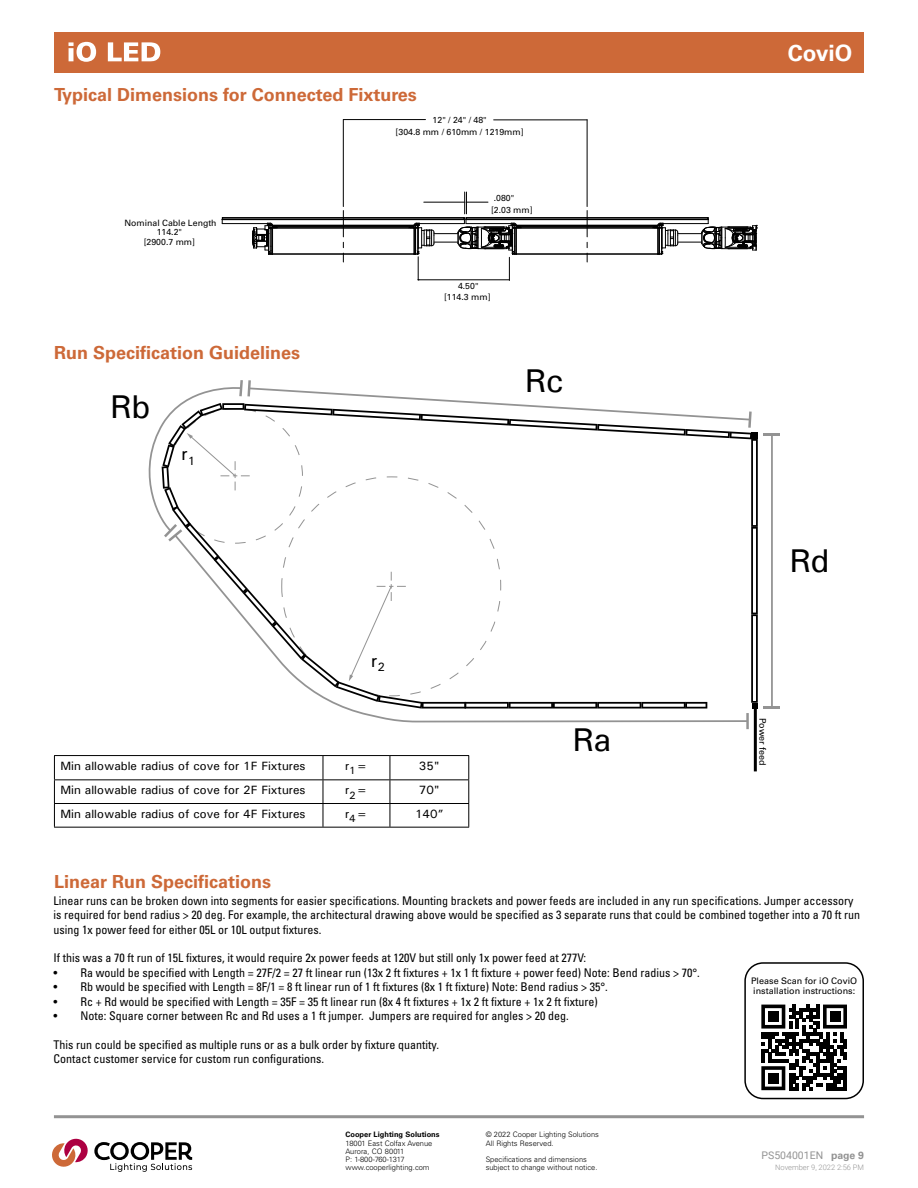
<style>
.page{position:relative;width:918px;height:1188px;background:#fff}
.page>*{position:absolute;margin:0;border:0;box-sizing:border-box;transform-origin:0 0}
.t1{font:500 33px "Univers";color:#000}
.t2{font:700 22.5px "Univers LT Std";color:#fff}
.t3{font:700 18px "Univers LT Std";color:#cd6938}
.t4{font:500 18px "Univers";color:#000}
.t5{font:condensed 12px/14.4px "Univers LT Std";color:#000}
.t6{font:500 12px "Univers";color:#000}
.t7{font:10.5px "Roboto";color:#939393}
.t8{font:9px/10.5px "Univers LT Std";color:#000}
.t9{font:8.7px/12px "Univers LT Std";color:#000;text-align:center}
.t10{font:300 7.5px/8.2px "Univers LT Std";color:#000}
.t11{font:700 7.5px "Univers LT Std";color:#000}
.t12{font:300 7.5px "Roboto";color:#939393}
.s1{font-family:"Univers LT Std";font-weight:700}
</style>
<div class="page">
<div style="left:54px;top:32px;width:810px;height:41px;background:#cd6938"></div>
<hr style="left:54px;top:1115px;width:810px;height:3px;background:#939393">
<svg style="left:52px;top:1138px;width:140px;height:34px"></svg>
<svg style="left:587px;top:211px;width:1px;height:51px"></svg>
<svg style="left:343px;top:211px;width:1px;height:51px"></svg>
<hr style="left:494px;top:120px;width:93px;height:1px;background:#000">
<hr style="left:343px;top:119px;width:82px;height:1px;background:#000">
<hr style="left:587px;top:120px;width:1px;height:87px;background:#000">
<hr style="left:343px;top:120px;width:1px;height:87px;background:#000">
<hr style="left:273px;top:226px;width:141px;height:1px;background:#000">
<hr style="left:516px;top:226px;width:142px;height:1px;background:#000">
<hr style="left:222px;top:223px;width:48px;height:1px;background:#000">
<hr style="left:272px;top:225px;width:143px;height:1px;background:#000">
<hr style="left:272px;top:254px;width:142px;height:1px;background:#000">
<hr style="left:272px;top:228px;width:142px;height:1px;background:#000">
<hr style="left:516px;top:225px;width:142px;height:1px;background:#000">
<hr style="left:516px;top:254px;width:142px;height:1px;background:#000">
<hr style="left:516px;top:228px;width:142px;height:1px;background:#000">
<hr style="left:466px;top:217px;width:242px;height:1px;background:#000">
<hr style="left:466px;top:218px;width:242px;height:1px;background:#000">
<hr style="left:466px;top:219px;width:242px;height:1px;background:#000">
<hr style="left:223px;top:217px;width:241px;height:1px;background:#000">
<hr style="left:223px;top:218px;width:241px;height:1px;background:#000">
<hr style="left:223px;top:219px;width:241px;height:1px;background:#000">
<hr style="left:276px;top:227px;width:135px;height:1px;background:#000">
<hr style="left:520px;top:227px;width:135px;height:1px;background:#000">
<svg style="left:252px;top:223px;width:26px;height:32px"></svg>
<svg style="left:652px;top:217px;width:105px;height:38px"></svg>
<svg style="left:408px;top:192px;width:114px;height:88px"></svg>
<svg style="left:149px;top:380px;width:609px;height:341px"></svg>
<hr style="left:746px;top:713px;width:3px;height:16px;background:#939393">
<hr style="left:771px;top:434px;width:2px;height:273px;background:#939393">
<svg style="left:764px;top:433px;width:16px;height:2px"></svg>
<hr style="left:764px;top:706px;width:16px;height:3px;background:#939393">
<hr style="left:54px;top:755px;width:269px;height:1px;background:#000">
<hr style="left:323px;top:755px;width:67px;height:1px;background:#000">
<hr style="left:390px;top:755px;width:79px;height:1px;background:#000">
<hr style="left:54px;top:779px;width:269px;height:1px;background:#000">
<hr style="left:323px;top:779px;width:67px;height:1px;background:#000">
<hr style="left:390px;top:779px;width:79px;height:1px;background:#000">
<hr style="left:54px;top:803px;width:269px;height:1px;background:#000">
<svg style="left:54px;top:756px;width:1px;height:71px"></svg>
<hr style="left:323px;top:803px;width:67px;height:1px;background:#000">
<svg style="left:323px;top:756px;width:1px;height:71px"></svg>
<hr style="left:390px;top:803px;width:79px;height:1px;background:#000">
<svg style="left:390px;top:756px;width:1px;height:71px"></svg>
<svg style="left:468px;top:756px;width:1px;height:71px"></svg>
<hr style="left:54px;top:827px;width:269px;height:1px;background:#000">
<hr style="left:323px;top:827px;width:67px;height:1px;background:#000">
<hr style="left:390px;top:827px;width:79px;height:1px;background:#000">
<hr style="left:754px;top:705px;width:3px;height:66px;background:#000">
<div style="left:744px;top:962px;width:120px;height:137px;border:2px solid #000;border-radius:18px"></div>
<svg style="left:761px;top:1005px;width:86px;height:85px"></svg>
<div style="left:768px;top:1011px;width:10px;height:11px;background:#000"></div>
<div style="left:830px;top:1011px;width:10px;height:11px;background:#000"></div>
<div style="left:768px;top:1073px;width:10px;height:10px;background:#000"></div>
<svg style="left:69px;top:42px;width:91px;height:20px"></svg>
<h3 class="t3" style="left:54px;top:84px;width:364px">Typical Dimensions for Connected Fixtures</h3>
<p class="t9" style="left:396px;top:114px;width:130px">12" / 24" / 48"<br>[304.8 mm / 610mm / 1219mm]</p>
<p class="t9" style="left:124px;top:218px;width:94px;line-height:9.4px">Nominal Cable Length<br>114.2"</p>
<p class="t9" style="left:144px;top:236px;width:53px">[2900.7 mm]</p>
<h3 class="t3" style="left:54px;top:343px;width:248px">Run Specification Guidelines</h3>
<h1 class="t1" style="left:110px;top:385px;width:42px">Rb</h1>
<h3 class="t4" style="left:182px;top:442px;width:15px">r<sub>1</sub></h3>
<p class="t9" style="left:491px;top:192px;width:43px;text-align:left;text-indent:3px">.080" [2.03 mm]</p>
<p class="t9" style="left:444px;top:281px;width:48px;line-height:10.6px">4.50" [114.3 mm]</p>
<h1 class="t1" style="left:525px;top:360px;width:40px">Rc</h1>
<h3 class="t4" style="left:371px;top:649px;width:15px">r<sub>2</sub></h3>
<p class="t6" style="left:60px;top:758px;width:247px">Min allowable radius of cove for 1F Fixtures</p>
<p class="t6" style="left:345px;top:758px;width:24px">r<sub>1</sub>=</p>
<p class="t6" style="left:419px;top:758px;width:23px">35"</p>
<p class="t6" style="left:60px;top:782px;width:247px">Min allowable radius of cove for 2F Fixtures</p>
<p class="t6" style="left:345px;top:782px;width:24px">r<sub>2</sub>=</p>
<p class="t6" style="left:419px;top:782px;width:23px">70"</p>
<p class="t6" style="left:60px;top:806px;width:247px">Min allowable radius of cove for 4F Fixtures</p>
<p class="t6" style="left:345px;top:806px;width:24px">r<sub>4</sub>=</p>
<p class="t6" style="left:415px;top:806px;width:30px">140”</p>
<h3 class="t3" style="left:54px;top:871px;width:219px">Linear Run Specifications</h3>
<h1 class="t1" style="left:572px;top:719px;width:40px">Ra</h1>
<h2 class="t2" style="left:788px;top:40px;width:66px">CoviO</h2>
<h1 class="t1" style="left:789px;top:540px;width:42px">Rd</h1>
<p class="t8" style="left:768px;top:718px;width:50px;rotate:90deg">Power feed</p>
<p class="t5" style="left:54px;top:893px;width:808px">Linear runs can be broken down into segments for easier specifications. Mounting brackets and power feeds are included in any run specifications. Jumper accessory is required for bend radius &gt; 20 deg. For example, the architectural drawing above would be specified as 3 separate runs that could be combined together into a 70 ft run using 1x power feed for either 05L or 10L output fixtures.</p>
<p class="t5" style="left:54px;top:951px;width:534px">If this was a 70 ft run of 15L fixtures, it would require 2x power feeds at 120V but still only 1x power feed at 277V:</p>
<p class="t5" style="left:54px;top:965px;width:648px">• Ra would be specified with Length = 27F/2 = 27 ft linear run (13x 2 ft fixtures + 1x 1 ft fixture + power feed) Note: Bend radius &gt; 70°.</p>
<p class="t5" style="left:54px;top:980px;width:556px">• Rb would be specified with Length = 8F/1 = 8 ft linear run of 1 ft fixtures (8x 1 ft fixture) Note: Bend radius &gt; 35°.</p>
<p class="t5" style="left:54px;top:994px;width:546px">• Rc + Rd would be specified with Length = 35F = 35 ft linear run (8x 4 ft fixtures + 1x 2 ft fixture + 1x 2 ft fixture)</p>
<p class="t5" style="left:54px;top:1008px;width:517px">• Note: Square corner between Rc and Rd uses a 1 ft jumper. Jumpers are required for angles &gt; 20 deg.</p>
<p class="t5" style="left:54px;top:1037px;width:387px">This run could be specified as multiple runs or as a bulk order by fixture quantity.<br>Contact customer service for custom run configurations.</p>
<p class="t8" style="left:751px;top:975px;width:108px">Please Scan for iO CoviO installation instructions:</p>
<p class="t11" style="left:345px;top:1130px;width:96px">Cooper Lighting Solutions</p>
<p class="t10" style="left:345px;top:1139px;width:89px">18001 East Colfax Avenue<br>Aurora, CO 80011<br>P: 1-800-760-1317 www.cooperlighting.com</p>
<p class="t10" style="left:486px;top:1131px;width:115px">© 2022 Cooper Lighting Solutions<br>All Rights Reserved.</p>
<p class="t10" style="left:486px;top:1155px;width:113px">Specifications and dimensions subject to change without notice.</p>
<p class="t7" style="left:762px;top:1148px;width:104px">PS504001EN <span class="s1">page 9</span></p>
<p class="t12" style="left:775px;top:1162px;width:90px">November 9, 2022 2:56 PM</p>
</div>
